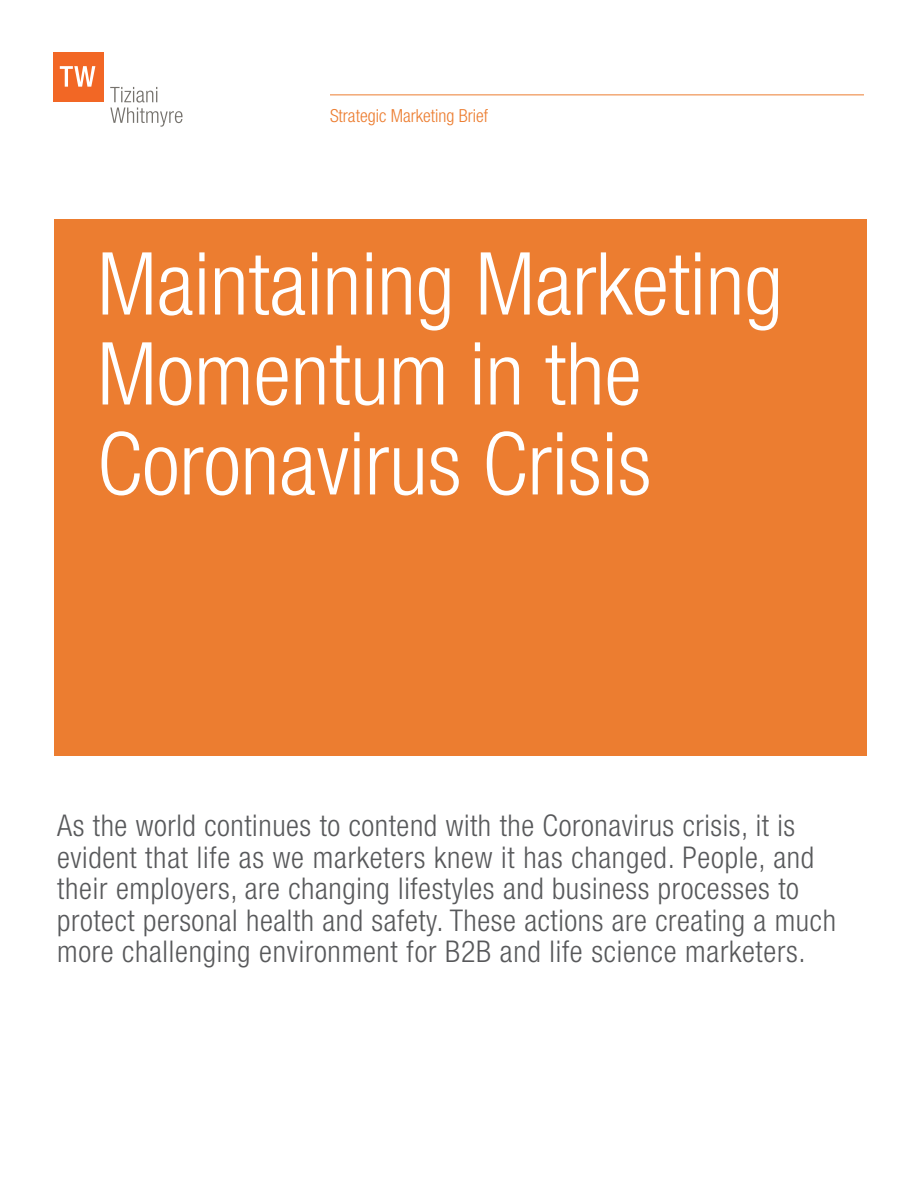
<style>
.page{position:relative;width:918px;height:1188px;background:#fff}
.page>*{position:absolute;margin:0;border:0;box-sizing:border-box;transform-origin:0 0}
.t1{font:300 condensed 87px/90px "Helvetica Neue";color:#fff}
.t2{font:300 condensed 30px/31.5px "Helvetica Neue";letter-spacing:.02em;color:#58595b}
.t3{font:300 condensed 18px "Helvetica Neue";color:#ec7d30}
</style>
<div class="page">
<div style="left:54px;top:219px;width:813px;height:537px;background:#ec7d30"></div>
<div style="left:53px;top:52px;width:50px;height:50px;background:#f26725"></div>
<svg style="left:110px;top:87px;width:73px;height:40px"></svg>
<svg style="left:60px;top:66px;width:35px;height:21px"></svg>
<hr style="left:330px;top:94px;width:534px;height:1px;background:#ec7d30">
<p class="t3" style="left:330px;top:105px;width:160px">Strategic Marketing Brief</p>
<h1 class="t1" style="left:97px;top:239px;width:687px">Maintaining Marketing<br>Momentum in the<br>Coronavirus Crisis</h1>
<p class="t2" style="left:57px;top:810px;width:780px">As the world continues to contend with the Coronavirus crisis, it is evident that life as we marketers knew it has changed. People, and their employers, are changing lifestyles and business processes to protect personal health and safety. These actions are creating a much more challenging environment for B2B and life science marketers.</p>
</div>
